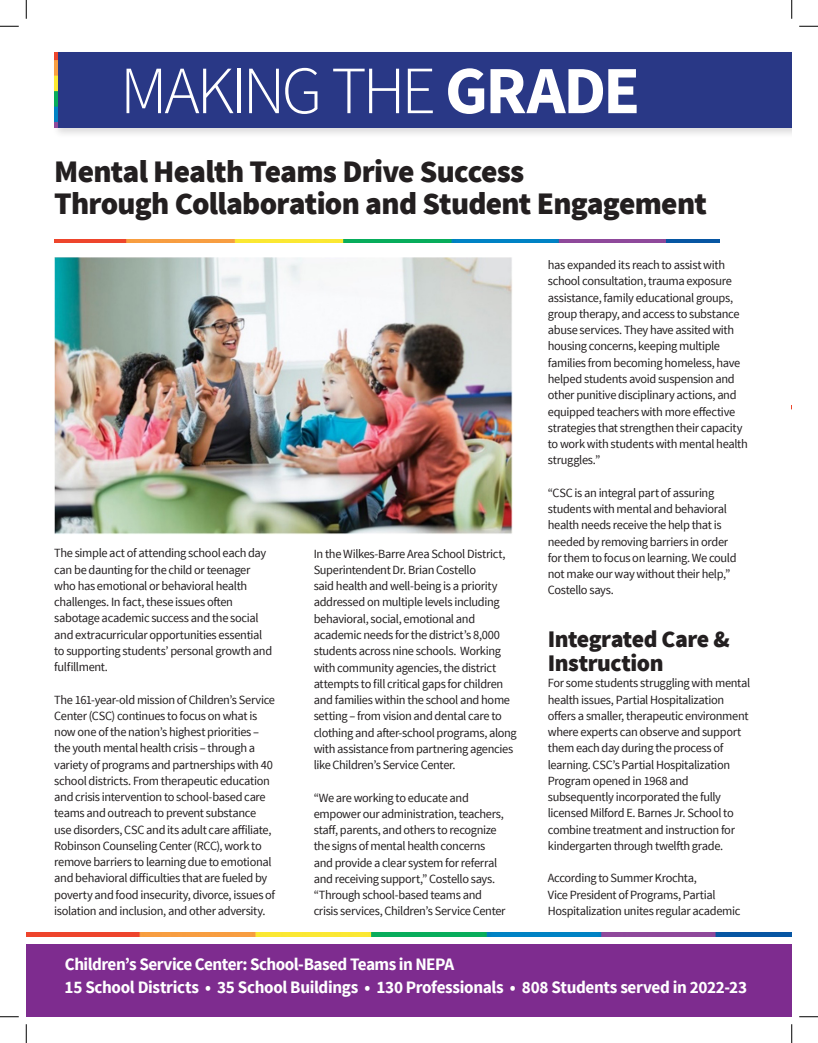
<style>
.page{position:relative;width:818px;height:1043px;background:#fff}
.page>*{position:absolute;margin:0;border:0;box-sizing:border-box;transform-origin:0 0}
.t1{font:300 67.5px "Source Sans Pro";letter-spacing:-.05em;color:#fff}
.t2{font:900 31.25px "Source Sans Pro";letter-spacing:-.025em;color:#231f20}
.t3{font:900 23.75px/23.8px "Source Sans Pro";letter-spacing:-.02em;color:#231f20}
.t4{font:700 17.5px "Source Sans Pro";letter-spacing:-.025em;color:#fff}
.t5{font:12.5px/16.2px "Source Sans Pro";letter-spacing:-.03em;color:#231f20}
.s1{font-weight:700}
</style>
<div class="page">
<img style="left:54px;top:239px;width:665px;height:3px">
<div style="left:51px;top:50px;width:740px;height:88px;background:#231f20;opacity:.16"></div>
<div style="left:54px;top:53px;width:737px;height:75px;background:#293886"></div>
<img style="left:54px;top:53px;width:3px;height:75px">
<img style="left:54px;top:257px;width:458px;height:277px">
<img style="left:26px;top:932px;width:765px;height:4px">
<div style="left:26px;top:944px;width:765px;height:72px;background:#7e2c8f"></div>
<svg style="left:0;top:25px;width:19px;height:2px"></svg>
<svg style="left:799px;top:25px;width:19px;height:2px"></svg>
<svg style="left:0;top:1016px;width:19px;height:1px"></svg>
<svg style="left:799px;top:1016px;width:19px;height:1px"></svg>
<svg style="left:25px;top:0;width:2px;height:19px"></svg>
<svg style="left:25px;top:1024px;width:2px;height:18px"></svg>
<svg style="left:791px;top:0;width:1px;height:19px"></svg>
<svg style="left:791px;top:1024px;width:1px;height:18px"></svg>
<p class="t1" style="left:120px;top:50px;width:521px">MAKING THE <span class="s1">GRADE</span></p>
<p class="t2" style="left:54px;top:152px;width:471px">Mental Health Teams Drive Success</p>
<p class="t2" style="left:54px;top:183px;width:654px">Through Collaboration and Student Engagement</p>
<p class="t5" style="left:54px;top:545px;width:219px">The simple act of attending school each day can be daunting for the child or teenager who has emotional or behavioral health challenges. In fact, these issues often sabotage academic success and the social and extracurricular opportunities essential to supporting students’ personal growth and fulfillment.</p>
<p class="t5" style="left:54px;top:691px;width:222px">The 161-year-old mission of Children’s Service Center (CSC) continues to focus on what is now one of the nation’s highest priorities – the youth mental health crisis – through a variety of programs and partnerships with 40 school districts. From therapeutic education and crisis intervention to school-based care teams and outreach to prevent substance use disorders, CSC and its adult care affiliate, Robinson Counseling Center (RCC), work to remove barriers to learning due to emotional and behavioral difficulties that are fueled by poverty and food insecurity, divorce, issues of isolation and inclusion, and other adversity.</p>
<p class="t5" style="left:314px;top:545px;width:205px">In the Wilkes-Barre Area School District, Superintendent Dr. Brian Costello<br>said health and well-being is a priority addressed on multiple levels including behavioral, social, emotional and academic needs for the district’s 8,000 students across nine schools. Working with community agencies, the district attempts to fill critical gaps for children and families within the school and home setting – from vision and dental care to clothing and after-school programs, along with assistance from partnering agencies like Children’s Service Center.</p>
<p class="t5" style="left:314px;top:789px;width:193px">“We are working to educate and empower our administration, teachers, staff, parents, and others to recognize the signs of mental health concerns and provide a clear system for referral and receiving support,” Costello says. “Through school-based teams and crisis services, Children’s Service Center</p>
<p class="t5" style="left:548px;top:257px;width:201px">has expanded its reach to assist with school consultation, trauma exposure assistance, family educational groups, group therapy, and access to substance abuse services. They have assited with housing concerns, keeping multiple families from becoming homeless, have helped students avoid suspension and other punitive disciplinary actions, and equipped teachers with more effective strategies that strengthen their capacity to work with students with mental health struggles.”</p>
<p class="t5" style="left:548px;top:485px;width:190px">“CSC is an integral part of assuring students with mental and behavioral health needs receive the help that is needed by removing barriers in order for them to focus on learning. We could not make our way without their help,” Costello says.</p>
<p class="t3" style="left:548px;top:628px;width:183px">Integrated Care &amp;<br>Instruction</p>
<p class="t5" style="left:548px;top:675px;width:204px">For some students struggling with mental health issues, Partial Hospitalization offers a smaller, therapeutic environment where experts can observe and support them each day during the process of learning. CSC’s Partial Hospitalization Program opened in 1968 and subsequently incorporated the fully licensed Milford E. Barnes Jr. School to combine treatment and instruction for kindergarten through twelfth grade.</p>
<p class="t5" style="left:548px;top:870px;width:194px">According to Summer Krochta,<br>Vice President of Programs, Partial<br>Hospitalization unites regular academic</p>
<p class="t4" style="left:65px;top:952px;width:391px">Children’s Service Center: School-Based Teams in NEPA</p>
<p class="t4" style="left:65px;top:975px;width:684px">15 School Districts • 35 School Buildings • 130 Professionals • 808 Students served in 2022-23</p>
</div>
